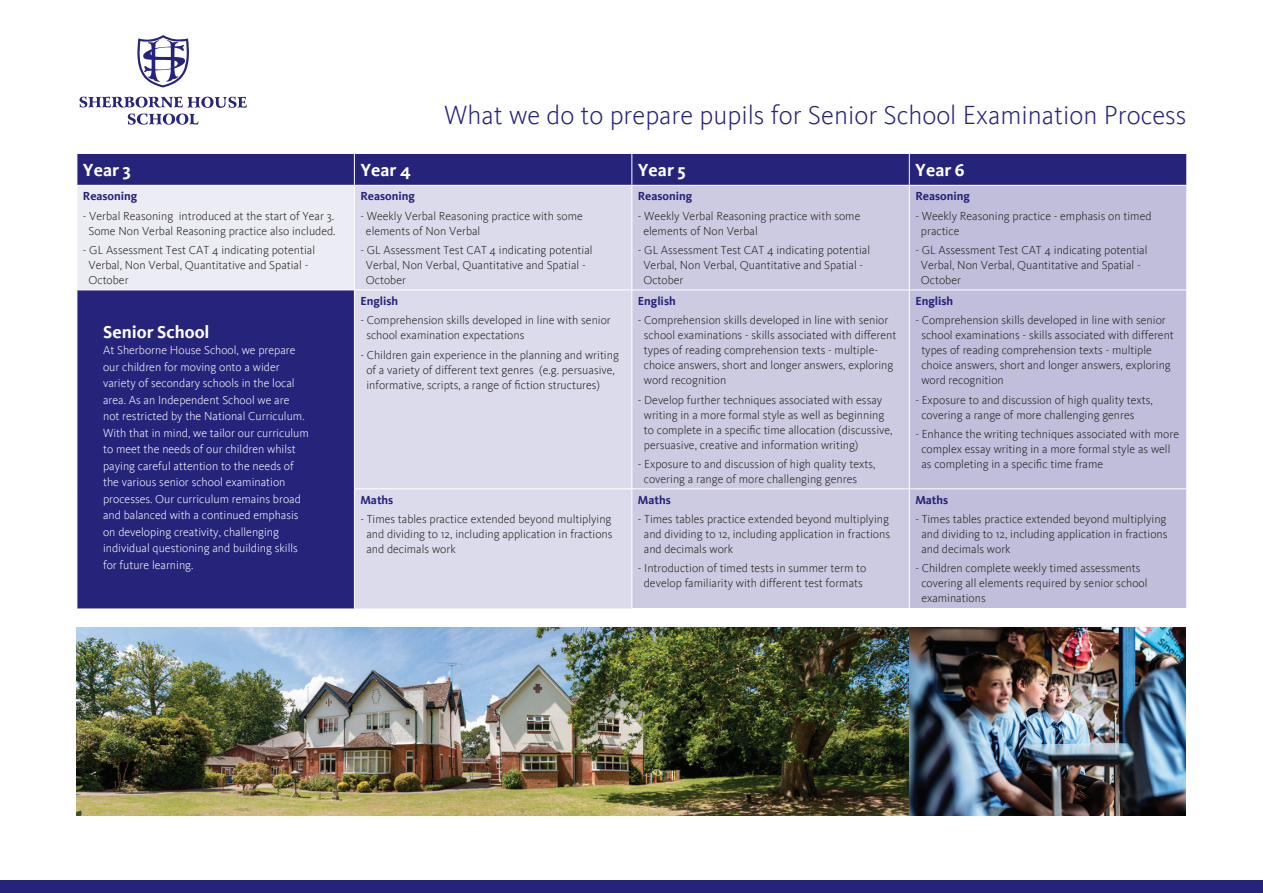
<style>
.page{position:relative;width:1263px;height:893px;background:#fff}
.page>*{position:absolute;margin:0;border:0;box-sizing:border-box;transform-origin:0 0}
.t1{font:300 27px "Kievit OT";color:#26237b}
.t2{font:700 18px "Kievit OT";color:#fff}
.t3{font:300 12px/15px "Kievit OT";color:#231f20}
.t4{font:300 12px/16.5px "Kievit OT";color:#fff}
.t5{font:700 12px "Kievit OT";color:#26237b}
</style>
<div class="page">
<div style="left:78px;top:154px;width:1108px;height:454px;background:#26237b"></div>
<div style="left:77px;top:185px;width:277px;height:105px;background:#ececf4"></div>
<div style="left:355px;top:186px;width:276px;height:422px;background:#dcdbeb"></div>
<div style="left:632px;top:186px;width:277px;height:422px;background:#cdcbe2"></div>
<div style="left:910px;top:186px;width:276px;height:422px;background:#c0beda"></div>
<hr style="left:354px;top:154px;width:1px;height:31px;background:#fff">
<hr style="left:631px;top:154px;width:1px;height:31px;background:#fff">
<hr style="left:909px;top:154px;width:1px;height:31px;background:#fff">
<hr style="left:77px;top:185px;width:277px;height:1px;background:#fff">
<hr style="left:77px;top:186px;width:1px;height:104px;background:#fff">
<hr style="left:354px;top:185px;width:278px;height:1px;background:#fff">
<hr style="left:354px;top:186px;width:1px;height:104px;background:#fff">
<hr style="left:632px;top:185px;width:277px;height:1px;background:#fff">
<hr style="left:631px;top:186px;width:1px;height:104px;background:#fff">
<hr style="left:909px;top:185px;width:278px;height:1px;background:#fff">
<hr style="left:909px;top:186px;width:1px;height:104px;background:#fff">
<hr style="left:77px;top:290px;width:277px;height:1px;background:#fff">
<hr style="left:354px;top:290px;width:278px;height:1px;background:#fff">
<hr style="left:354px;top:290px;width:1px;height:198px;background:#fff">
<hr style="left:632px;top:290px;width:277px;height:1px;background:#fff">
<hr style="left:631px;top:290px;width:1px;height:198px;background:#fff">
<hr style="left:909px;top:290px;width:278px;height:1px;background:#fff">
<hr style="left:909px;top:290px;width:1px;height:198px;background:#fff">
<hr style="left:354px;top:488px;width:278px;height:1px;background:#fff">
<hr style="left:632px;top:488px;width:277px;height:1px;background:#fff">
<hr style="left:631px;top:489px;width:1px;height:119px;background:#fff">
<hr style="left:909px;top:488px;width:278px;height:1px;background:#fff">
<hr style="left:909px;top:489px;width:1px;height:119px;background:#fff">
<hr style="left:354px;top:489px;width:1px;height:119px;background:#fff">
<div style="left:0;top:880px;width:1263px;height:13px;background:#26237b"></div>
<svg style="left:137px;top:35px;width:52px;height:52px"></svg>
<svg style="left:79px;top:96px;width:168px;height:29px"></svg>
<img style="left:908px;top:628px;width:277px;height:188px">
<img style="left:77px;top:628px;width:831px;height:188px">
<h1 class="t1" style="left:444px;top:100px;width:744px">What we do to prepare pupils for Senior School Examination Process</h1>
<h2 class="t2" style="left:83px;top:160px;width:49px">Year 3</h2>
<h2 class="t2" style="left:360px;top:160px;width:52px">Year 4</h2>
<h2 class="t2" style="left:638px;top:160px;width:49px">Year 5</h2>
<h2 class="t2" style="left:915px;top:160px;width:51px">Year 6</h2>
<p class="t5" style="left:83px;top:189px;width:56px">Reasoning</p>
<p class="t3" style="left:83px;top:208px;width:254px;text-align:center">- Verbal Reasoning introduced at the start of Year 3.<br>Some Non Verbal Reasoning practice also included.</p>
<p class="t3" style="left:88px;top:243px;width:228px;text-indent:-6px">- GL Assessment Test CAT 4 indicating potential<br>Verbal, Non Verbal, Quantitative and Spatial -<br>October</p>
<p class="t5" style="left:915px;top:189px;width:56px">Reasoning</p>
<p class="t3" style="left:921px;top:208px;width:232px;text-indent:-6px">- Weekly Reasoning practice - emphasis on timed practice</p>
<p class="t3" style="left:921px;top:243px;width:228px;text-indent:-6px">- GL Assessment Test CAT 4 indicating potential<br>Verbal, Non Verbal, Quantitative and Spatial -<br>October</p>
<p class="t5" style="left:638px;top:189px;width:56px">Reasoning</p>
<p class="t3" style="left:643px;top:208px;width:218px;text-indent:-6px">- Weekly Verbal Reasoning practice with some elements of Non Verbal</p>
<p class="t3" style="left:643px;top:243px;width:228px;text-indent:-6px">- GL Assessment Test CAT 4 indicating potential<br>Verbal, Non Verbal, Quantitative and Spatial -<br>October</p>
<p class="t5" style="left:360px;top:189px;width:56px">Reasoning</p>
<p class="t3" style="left:366px;top:208px;width:218px;text-indent:-6px">- Weekly Verbal Reasoning practice with some elements of Non Verbal</p>
<p class="t3" style="left:366px;top:243px;width:228px;text-indent:-6px">- GL Assessment Test CAT 4 indicating potential<br>Verbal, Non Verbal, Quantitative and Spatial -<br>October</p>
<h2 class="t2" style="left:103px;top:321px;width:108px">Senior School</h2>
<p class="t4" style="left:103px;top:342px;width:207px">At Sherborne House School, we prepare our children for moving onto a wider variety of secondary schools in the local area. As an Independent School we are<br>not restricted by the National Curriculum.<br>With that in mind, we tailor our curriculum to meet the needs of our children whilst paying careful attention to the needs of the various senior school examination processes. Our curriculum remains broad and balanced with a continued emphasis on developing creativity, challenging individual questioning and building skills for future learning.</p>
<p class="t5" style="left:360px;top:294px;width:39px">English</p>
<p class="t3" style="left:366px;top:313px;width:246px;text-indent:-6px">- Comprehension skills developed in line with senior school examination expectations</p>
<p class="t3" style="left:366px;top:347px;width:254px;text-indent:-6px">- Children gain experience in the planning and writing of a variety of different text genres (e.g. persuasive, informative, scripts, a range of fiction structures)</p>
<p class="t5" style="left:360px;top:493px;width:34px">Maths</p>
<p class="t3" style="left:366px;top:512px;width:248px;text-align:justify;text-indent:-6px">- Times tables practice extended beyond multiplying and dividing to 12, including application in fractions and decimals work</p>
<p class="t5" style="left:638px;top:294px;width:39px">English</p>
<p class="t3" style="left:644px;top:313px;width:254px;text-indent:-6px">- Comprehension skills developed in line with senior school examinations - skills associated with different types of reading comprehension texts - multiple&shy;choice answers, short and longer answers, exploring word recognition</p>
<p class="t3" style="left:644px;top:392px;width:250px;text-indent:-6px">- Develop further techniques associated with essay writing in a more formal style as well as beginning to complete in a specific time allocation (discussive, persuasive, creative and information writing)</p>
<p class="t3" style="left:644px;top:456px;width:233px;text-indent:-6px">- Exposure to and discussion of high quality texts, covering a range of more challenging genres</p>
<p class="t5" style="left:638px;top:493px;width:34px">Maths</p>
<p class="t3" style="left:644px;top:512px;width:248px;text-align:justify;text-indent:-6px">- Times tables practice extended beyond multiplying and dividing to 12, including application in fractions and decimals work</p>
<p class="t3" style="left:638px;top:561px;width:230px;text-align:center">- Introduction of timed tests in summer term to develop familiarity with different test formats</p>
<p class="t5" style="left:915px;top:294px;width:39px">English</p>
<p class="t3" style="left:921px;top:313px;width:254px;text-indent:-6px">- Comprehension skills developed in line with senior school examinations - skills associated with different types of reading comprehension texts - multiple choice answers, short and longer answers, exploring word recognition</p>
<p class="t3" style="left:921px;top:392px;width:233px;text-indent:-6px">- Exposure to and discussion of high quality texts, covering a range of more challenging genres</p>
<p class="t3" style="left:921px;top:426px;width:259px;text-indent:-6px">- Enhance the writing techniques associated with more complex essay writing in a more formal style as well as completing in a specific time frame</p>
<p class="t5" style="left:915px;top:493px;width:34px">Maths</p>
<p class="t3" style="left:921px;top:512px;width:248px;text-align:justify;text-indent:-6px">- Times tables practice extended beyond multiplying and dividing to 12, including application in fractions and decimals work</p>
<p class="t3" style="left:921px;top:561px;width:228px;text-indent:-6px">- Children complete weekly timed assessments covering all elements required by senior school examinations</p>
</div>
